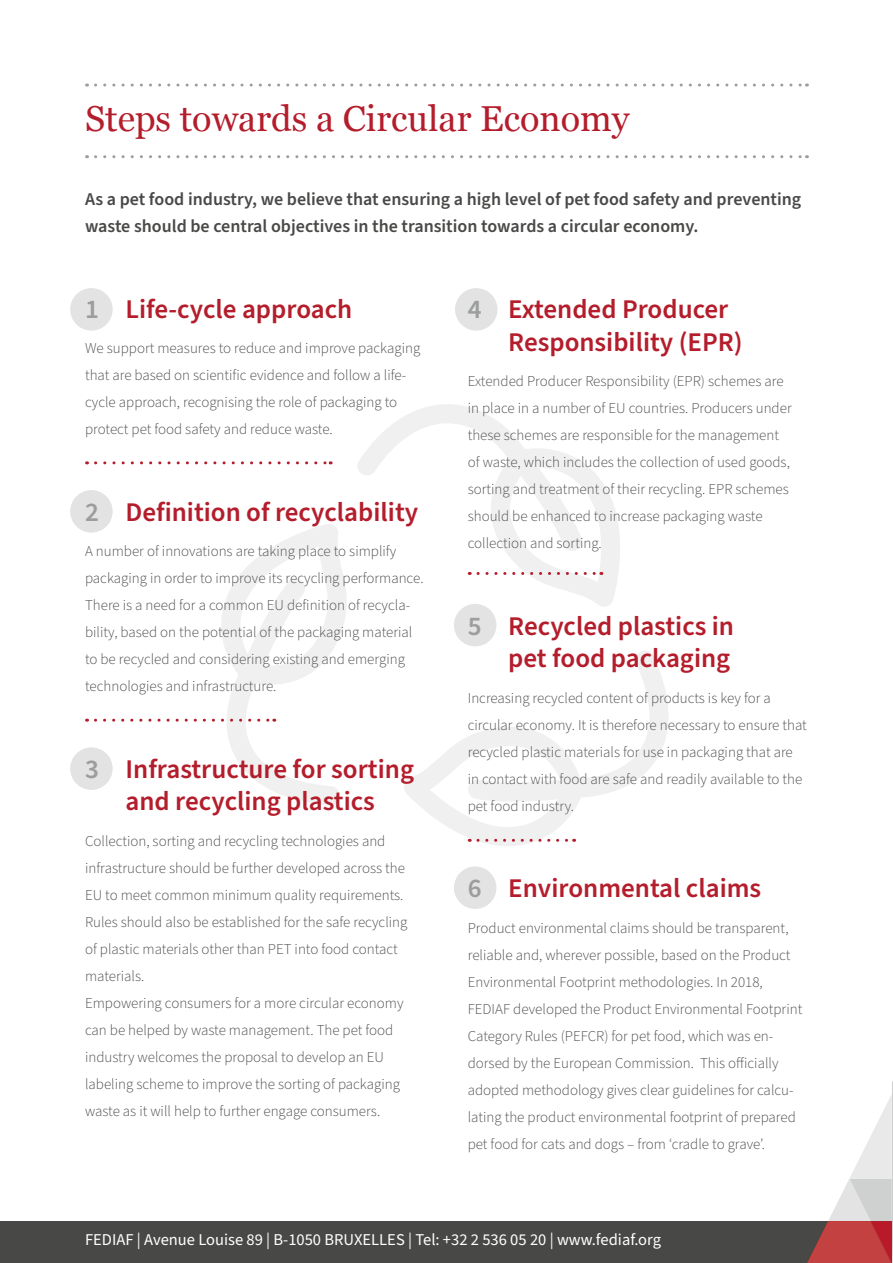
<style>
.page{position:relative;width:893px;height:1263px;background:#fff}
.page>*{position:absolute;margin:0;border:0;box-sizing:border-box;transform-origin:0 0}
.t1{font:36px "Georgia";color:#b41d2b}
.t2{font:600 27px/32.4px "Source Sans Pro";color:#b41d2b;text-align:center}
.t3{font:600 18px/27px "Source Sans Pro";color:#494948}
.t4{font:16.5px "Source Sans Pro";color:#fff}
.t5{font:300 15px/27px "Source Sans Pro";color:#494948}
.s1{color:#9c9d9d}
</style>
<div class="page">
<div style="left:0;top:1221px;width:892px;height:42px;background:#484847"></div>
<svg style="left:807px;top:1095px;width:85px;height:168px"></svg>
<div style="left:70px;top:288px;width:43px;height:43px;background:#e3e3e3;border-radius:50%"></div>
<div style="left:70px;top:490px;width:43px;height:43px;background:#e3e3e3;border-radius:50%"></div>
<div style="left:70px;top:747px;width:43px;height:43px;background:#e3e3e3;border-radius:50%"></div>
<svg style="left:194px;top:288px;width:474px;height:621px"></svg>
<svg style="left:96px;top:84px;width:711px;height:3px"></svg>
<svg style="left:96px;top:461px;width:235px;height:3px"></svg>
<svg style="left:95px;top:719px;width:180px;height:3px"></svg>
<svg style="left:96px;top:155px;width:711px;height:3px"></svg>
<svg style="left:478px;top:572px;width:124px;height:3px"></svg>
<svg style="left:478px;top:839px;width:97px;height:3px"></svg>
<h1 class="t1" style="left:85px;top:93px;width:546px">Steps towards a Circular Economy</h1>
<p class="t3" style="left:85px;top:186px;width:718px">As a pet food industry, we believe that ensuring a high level of pet food safety and preventing waste should be central objectives in the transition towards a circular economy.</p>
<h2 class="t2" style="left:85px;top:294px;width:269px"><span class="s1">1</span> Life-cycle approach</h2>
<p class="t5" style="left:85px;top:335px;width:337px">We support measures to reduce and improve packaging that are based on scientific evidence and follow a life&shy;cycle approach, recognising the role of packaging to protect pet food safety and reduce waste.</p>
<h2 class="t2" style="left:85px;top:496px;width:335px"><span class="s1">2</span> Definition of recyclability</h2>
<p class="t5" style="left:85px;top:538px;width:340px">A number of innovations are taking place to simplify packaging in order to improve its recycling performance.<br>There is a need for a common EU definition of recycla&shy;bility, based on the potential of the packaging material to be recycled and considering existing and emerging technologies and infrastructure.</p>
<h2 class="t2" style="left:85px;top:753px;width:330px"><span class="s1">3</span> Infrastructure for sorting and recycling plastics</h2>
<p class="t5" style="left:85px;top:828px;width:324px">Collection, sorting and recycling technologies and infrastructure should be further developed across the EU to meet common minimum quality requirements.<br>Rules should also be established for the safe recycling of plastic materials other than PET into food contact materials.<br>Empowering consumers for a more circular economy can be helped by waste management. The pet food industry welcomes the proposal to develop an EU labeling scheme to improve the sorting of packaging waste as it will help to further engage consumers.</p>
<h2 class="t2" style="left:508px;top:294px;width:236px;text-align:left;text-indent:-40px"><span class="s1">4</span> Extended Producer<br>Responsibility (EPR)</h2>
<p class="t5" style="left:468px;top:368px;width:325px">Extended Producer Responsibility (EPR) schemes are in place in a number of EU countries. Producers under these schemes are responsible for the management of waste, which includes the collection of used goods, sorting and treatment of their recycling. EPR schemes should be enhanced to increase packaging waste collection and sorting.</p>
<h2 class="t2" style="left:468px;top:610px;width:268px;text-align:right"><span class="s1">5</span> Recycled plastics in pet food packaging</h2>
<p class="t5" style="left:468px;top:685px;width:341px">Increasing recycled content of products is key for a circular economy. It is therefore necessary to ensure that recycled plastic materials for use in packaging that are in contact with food are safe and readily available to the pet food industry.</p>
<h2 class="t2" style="left:468px;top:873px;width:295px"><span class="s1">6</span> Environmental claims</h2>
<p class="t5" style="left:468px;top:915px;width:336px">Product environmental claims should be transparent, reliable and, wherever possible, based on the Product Environmental Footprint methodologies. In 2018, FEDIAF developed the Product Environmental Footprint Category Rules (PEFCR) for pet food, which was en&shy;dorsed by the European Commission. This officially adopted methodology gives clear guidelines for calcu&shy;lating the product environmental footprint of prepared pet food for cats and dogs – from ‘cradle to grave’.</p>
<p class="t4" style="left:85px;top:1229px;width:578px">FEDIAF | Avenue Louise 89 | B-1050 BRUXELLES | Tel: +32 2 536 05 20 | www.fediaf.org</p>
</div>
